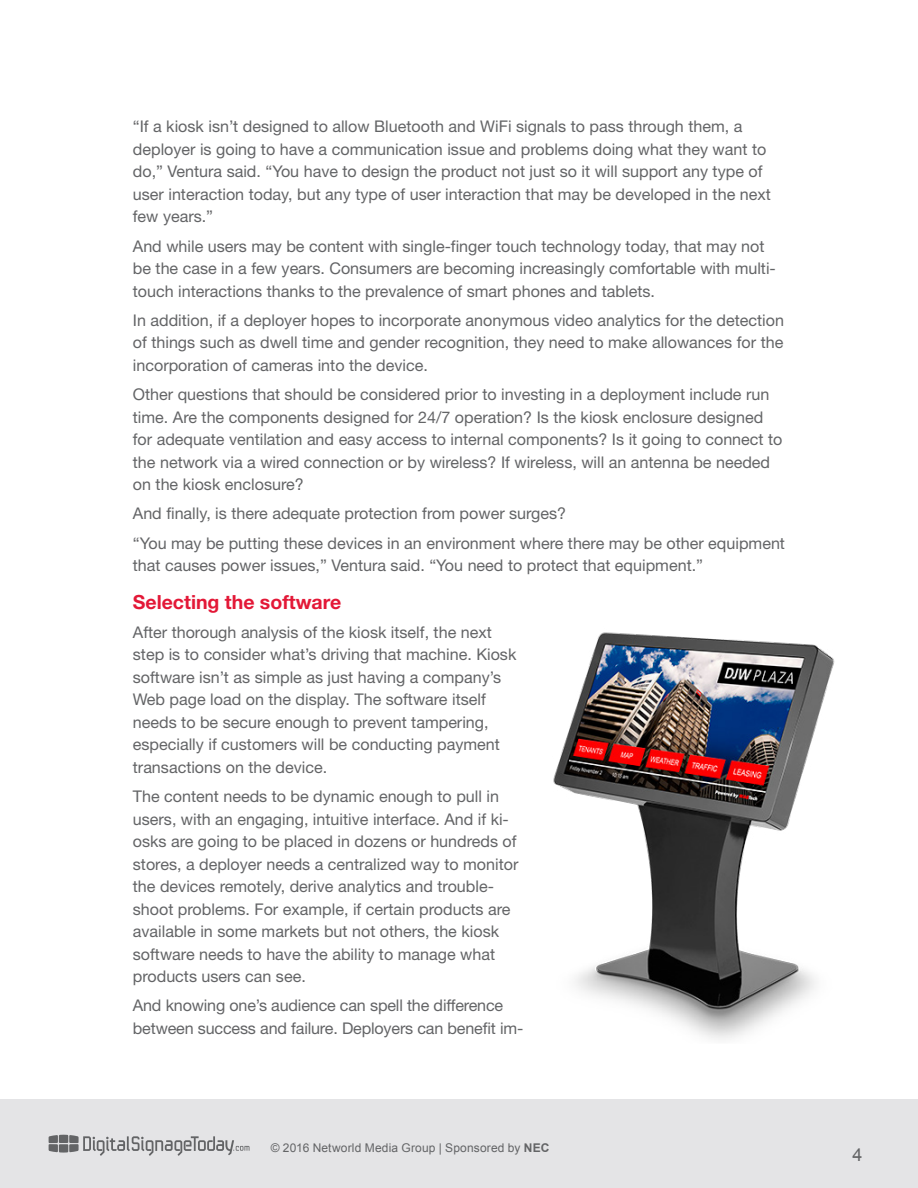
<style>
.page{position:relative;width:918px;height:1188px;background:#fff}
.page>*{position:absolute;margin:0;border:0;box-sizing:border-box;transform-origin:0 0}
.t1{font:700 19.5px "Helvetica Neue LT Std";color:#e31837}
.t2{font:18px "Arial";color:#636466}
.t3{font:16.2px/22.5px "Helvetica Neue LT Std";color:#636466}
.t4{font:12px "Arial";letter-spacing:.015em;color:#636466}
.s1{font-weight:700}
</style>
<div class="page">
<div style="left:0;top:1099px;width:918px;height:89px;background:#e4e4e6"></div>
<svg style="left:49px;top:1135px;width:200px;height:21px"></svg>
<img style="left:553px;top:632px;width:282px;height:408px">
<p class="t3" style="left:133px;top:115px;width:640px">“If a kiosk isn’t designed to allow Bluetooth and WiFi signals to pass through them, a deployer is going to have a communication issue and problems doing what they want to do,” Ventura said. “You have to design the product not just so it will support any type of user interaction today, but any type of user interaction that may be developed in the next few years.”</p>
<p class="t3" style="left:133px;top:234px;width:645px">And while users may be content with single-finger touch technology today, that may not be the case in a few years. Consumers are becoming increasingly comfortable with multi&shy;touch interactions thanks to the prevalence of smart phones and tablets.</p>
<p class="t3" style="left:133px;top:309px;width:653px;text-align:justify">In addition, if a deployer hopes to incorporate anonymous video analytics for the detection of things such as dwell time and gender recognition, they need to make allowances for the incorporation of cameras into the device.</p>
<p class="t3" style="left:133px;top:383px;width:651px">Other questions that should be considered prior to investing in a deployment include run time. Are the components designed for 24/7 operation? Is the kiosk enclosure designed for adequate ventilation and easy access to internal components? Is it going to connect to the network via a wired connection or by wireless? If wireless, will an antenna be needed on the kiosk enclosure?</p>
<p class="t3" style="left:133px;top:499px;width:654px;line-height:29.2px">And finally, is there adequate protection from power surges?<br>“You may be putting these devices in an environment where there may be other equipment</p>
<p class="t3" style="left:133px;top:554px;width:572px">that causes power issues,” Ventura said. “You need to protect that equipment.”</p>
<p class="t1" style="left:133px;top:590px;width:210px">Selecting the software</p>
<p class="t3" style="left:133px;top:621px;width:385px">After thorough analysis of the kiosk itself, the next step is to consider what’s driving that machine. Kiosk software isn’t as simple as just having a company’s Web page load on the display. The software itself needs to be secure enough to prevent tampering, especially if customers will be conducting payment transactions on the device.</p>
<p class="t3" style="left:133px;top:785px;width:387px">The content needs to be dynamic enough to pull in users, with an engaging, intuitive interface. And if ki&shy;osks are going to be placed in dozens or hundreds of stores, a deployer needs a centralized way to monitor the devices remotely, derive analytics and trouble&shy;shoot problems. For example, if certain products are available in some markets but not others, the kiosk software needs to have the ability to manage what products users can see.</p>
<p class="t3" style="left:133px;top:994px;width:392px">And knowing one’s audience can spell the difference between success and failure. Deployers can benefit im-</p>
<p class="t4" style="left:271px;top:1140px;width:280px">© 2016 Networld Media Group | Sponsored by <span class="s1">NEC</span></p>
<p class="t2" style="left:852px;top:1143px;width:12px">4</p>
</div>
